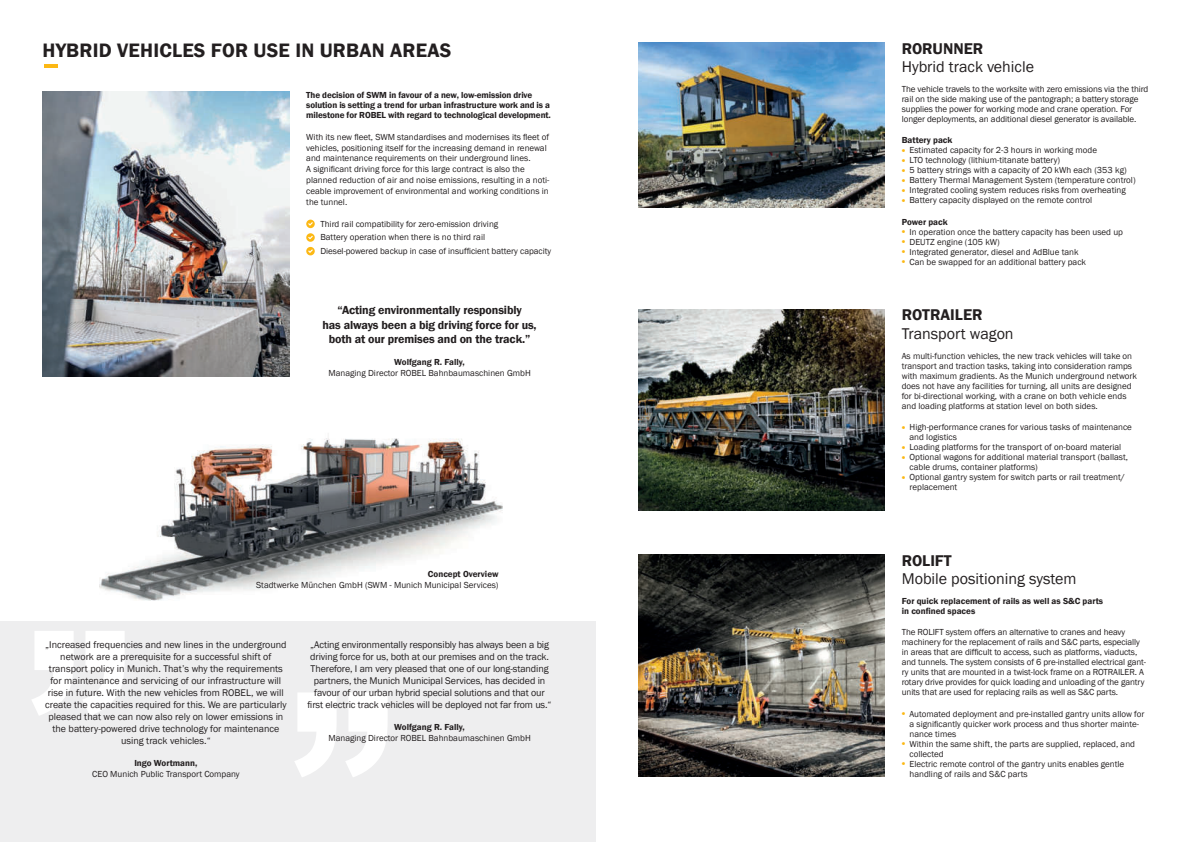
<style>
.page{position:relative;width:1191px;height:842px;background:#fff}
.page>*{position:absolute;margin:0;border:0;box-sizing:border-box;transform-origin:0 0}
.t1{font:600 20px "Franklin Gothic";letter-spacing:.01em;color:#231f20}
.t2{font:16px "Franklin Gothic";color:#231f20}
.t3{font:600 16px "Franklin Gothic";color:#231f20}
.t4{font:600 12px/14.4px "Franklin Gothic";letter-spacing:-.01em;color:#231f20;text-align:center}
.t5{font:10px/12px "Franklin Gothic";color:#231f20;text-align:center}
.t6{font:9px/10px "Franklin Gothic";color:#231f20}
.t7{font:600 9px/10px "Franklin Gothic";letter-spacing:-.01em;color:#231f20}
.s1{font-family:"Arial";font-weight:700;font-size:10px;color:#fcb814}
</style>
<div class="page">
<img style="left:99px;top:369px;width:431px;height:253px">
<img style="left:638px;top:554px;width:246px;height:223px">
<img style="left:638px;top:43px;width:246px;height:164px">
<img style="left:43px;top:91px;width:246px;height:285px">
<div style="left:0;top:622px;width:595px;height:220px;background:#eeeeef"></div>
<svg style="left:32px;top:631px;width:93px;height:84px"></svg>
<svg style="left:295px;top:693px;width:93px;height:84px"></svg>
<img style="left:638px;top:309px;width:246px;height:201px">
<svg style="left:44px;top:65px;width:13px;height:3px"></svg>
<svg style="left:306px;top:220px;width:9px;height:8px"></svg>
<svg style="left:308px;top:222px;width:5px;height:4px"></svg>
<svg style="left:306px;top:233px;width:9px;height:9px"></svg>
<svg style="left:308px;top:236px;width:5px;height:3px"></svg>
<svg style="left:306px;top:247px;width:9px;height:8px"></svg>
<svg style="left:308px;top:249px;width:5px;height:4px"></svg>
<h1 class="t1" style="left:43px;top:43px;width:410px">HYBRID VEHICLES FOR USE IN URBAN AREAS</h1>
<p class="t7" style="left:306px;top:90px;width:246px">The decision of SWM in favour of a new, low-emission drive solution is setting a trend for urban infrastructure work and is a milestone for ROBEL with regard to technological development.</p>
<p class="t6" style="left:306px;top:132px;width:245px;line-height:10.8px">With its new fleet, SWM standardises and modernises its fleet of vehicles, positioning itself for the increasing demand in renewal and maintenance requirements on their underground lines.<br>A significant driving force for this large contract is also the planned reduction of air and noise emissions, resulting in a noti&shy;ceable improvement of environmental and working conditions in the tunnel.</p>
<p class="t6" style="left:320px;top:218px;width:232px;line-height:13.6px">Third rail compatibility for zero-emission driving<br>Battery operation when there is no third rail<br>Diesel-powered backup in case of insufficient battery capacity</p>
<h3 class="t4" style="left:322px;top:304px;width:216px">“Acting environmentally responsibly<br>has always been a big driving force for us, both at our premises and on the track.”</h3>
<p class="t7" style="left:394px;top:358px;width:72px">Wolfgang R. Fally,</p>
<p class="t6" style="left:328px;top:369px;width:204px">Managing Director ROBEL Bahnbaumaschinen GmbH</p>
<p class="t7" style="left:428px;top:569px;width:72px">Concept Overview</p>
<p class="t6" style="left:256px;top:580px;width:244px">Stadtwerke München GmbH (SWM - Munich Municipal Services)</p>
<p class="t5" style="left:45px;top:639px;width:243px">„Increased frequencies and new lines in the underground network are a prerequisite for a successful shift of transport policy in Munich. That’s why the requirements for maintenance and servicing of our infrastructure will rise in future. With the new vehicles from ROBEL, we will create the capacities required for this. We are particularly pleased that we can now also rely on lower emissions in the battery-powered drive technology for maintenance using track vehicles.“</p>
<p class="t7" style="left:134px;top:758px;width:65px">Ingo Wortmann,</p>
<p class="t6" style="left:92px;top:769px;width:149px">CEO Munich Public Transport Company</p>
<p class="t5" style="left:308px;top:639px;width:245px">„Acting environmentally responsibly has always been a big driving force for us, both at our premises and on the track.<br>Therefore, I am very pleased that one of our long-standing partners, the Munich Municipal Services, has decided in favour of our urban hybrid special solutions and that our first electric track vehicles will be deployed not far from us.“</p>
<p class="t7" style="left:394px;top:722px;width:72px">Wolfgang R. Fally,</p>
<p class="t6" style="left:328px;top:733px;width:204px">Managing Director ROBEL Bahnbaumaschinen GmbH</p>
<h2 class="t3" style="left:901px;top:43px;width:83px">RORUNNER</h2>
<h2 class="t2" style="left:901px;top:61px;width:134px">Hybrid track vehicle</h2>
<p class="t6" style="left:901px;top:85px;width:248px">The vehicle travels to the worksite with zero emissions via the third rail on the side making use of the pantograph; a battery storage supplies the power for working mode and crane operation. For longer deployments, an additional diesel generator is available.</p>
<p class="t7" style="left:901px;top:136px;width:52px">Battery pack</p>
<p class="t6" style="left:901px;top:146px;width:197px"><span class="s1">•</span> Estimated capacity for 2-3 hours in working mode</p>
<p class="t6" style="left:901px;top:156px;width:160px"><span class="s1">•</span> LTO technology (lithium-titanate battery)</p>
<p class="t6" style="left:901px;top:166px;width:226px"><span class="s1">•</span> 5 battery strings with a capacity of 20 kWh each (353 kg)</p>
<p class="t6" style="left:901px;top:176px;width:235px"><span class="s1">•</span> Battery Thermal Management System (temperature control)</p>
<p class="t6" style="left:901px;top:186px;width:226px"><span class="s1">•</span> Integrated cooling system reduces risks from overheating</p>
<p class="t6" style="left:901px;top:196px;width:192px"><span class="s1">•</span> Battery capacity displayed on the remote control</p>
<p class="t7" style="left:901px;top:217px;width:47px">Power pack</p>
<p class="t6" style="left:901px;top:227px;width:223px"><span class="s1">•</span> In operation once the battery capacity has been used up</p>
<p class="t6" style="left:901px;top:237px;width:100px"><span class="s1">•</span> DEUTZ engine (105 kW)</p>
<p class="t6" style="left:901px;top:247px;width:178px"><span class="s1">•</span> Integrated generator, diesel and AdBlue tank</p>
<p class="t6" style="left:901px;top:257px;width:186px"><span class="s1">•</span> Can be swapped for an additional battery pack</p>
<h2 class="t3" style="left:901px;top:309px;width:82px">ROTRAILER</h2>
<h2 class="t2" style="left:901px;top:327px;width:113px">Transport wagon</h2>
<p class="t6" style="left:901px;top:351px;width:237px">As multi-function vehicles, the new track vehicles will take on transport and traction tasks, taking into consideration ramps with maximum gradients. As the Munich underground network does not have any facilities for turning, all units are designed for bi-directional working, with a crane on both vehicle ends and loading platforms at station level on both sides.</p>
<p class="t6" style="left:909px;top:423px;width:224px;text-indent:-8px"><span class="s1">•</span> High-performance cranes for various tasks of maintenance and logistics</p>
<p class="t6" style="left:901px;top:443px;width:221px"><span class="s1">•</span> Loading platforms for the transport of on-board material</p>
<p class="t6" style="left:909px;top:453px;width:220px;text-indent:-8px"><span class="s1">•</span> Optional wagons for additional material transport (ballast, cable drums, container platforms)</p>
<p class="t6" style="left:909px;top:473px;width:217px;text-indent:-8px"><span class="s1">•</span> Optional gantry system for switch parts or rail treatment/ replacement</p>
<h2 class="t3" style="left:901px;top:555px;width:51px">ROLIFT</h2>
<h2 class="t2" style="left:901px;top:573px;width:176px">Mobile positioning system</h2>
<p class="t7" style="left:901px;top:597px;width:203px">For quick replacement of rails as well as S&amp;C parts in confined spaces</p>
<p class="t6" style="left:901px;top:628px;width:246px">The ROLIFT system offers an alternative to cranes and heavy machinery for the replacement of rails and S&amp;C parts, especially in areas that are difficult to access, such as platforms, viaducts, and tunnels. The system consists of 6 pre-installed electrical gant&shy;ry units that are mounted in a twist-lock frame on a ROTRAILER. A rotary drive provides for quick loading and unloading of the gantry units that are used for replacing rails as well as S&amp;C parts.</p>
<p class="t6" style="left:909px;top:709px;width:236px;text-indent:-8px"><span class="s1">•</span> Automated deployment and pre-installed gantry units allow for a significantly quicker work process and thus shorter mainte&shy;nance times</p>
<p class="t6" style="left:909px;top:739px;width:227px;text-indent:-8px"><span class="s1">•</span> Within the same shift, the parts are supplied, replaced, and collected</p>
<p class="t6" style="left:909px;top:759px;width:216px;text-indent:-8px"><span class="s1">•</span> Electric remote control of the gantry units enables gentle handling of rails and S&amp;C parts</p>
</div>
